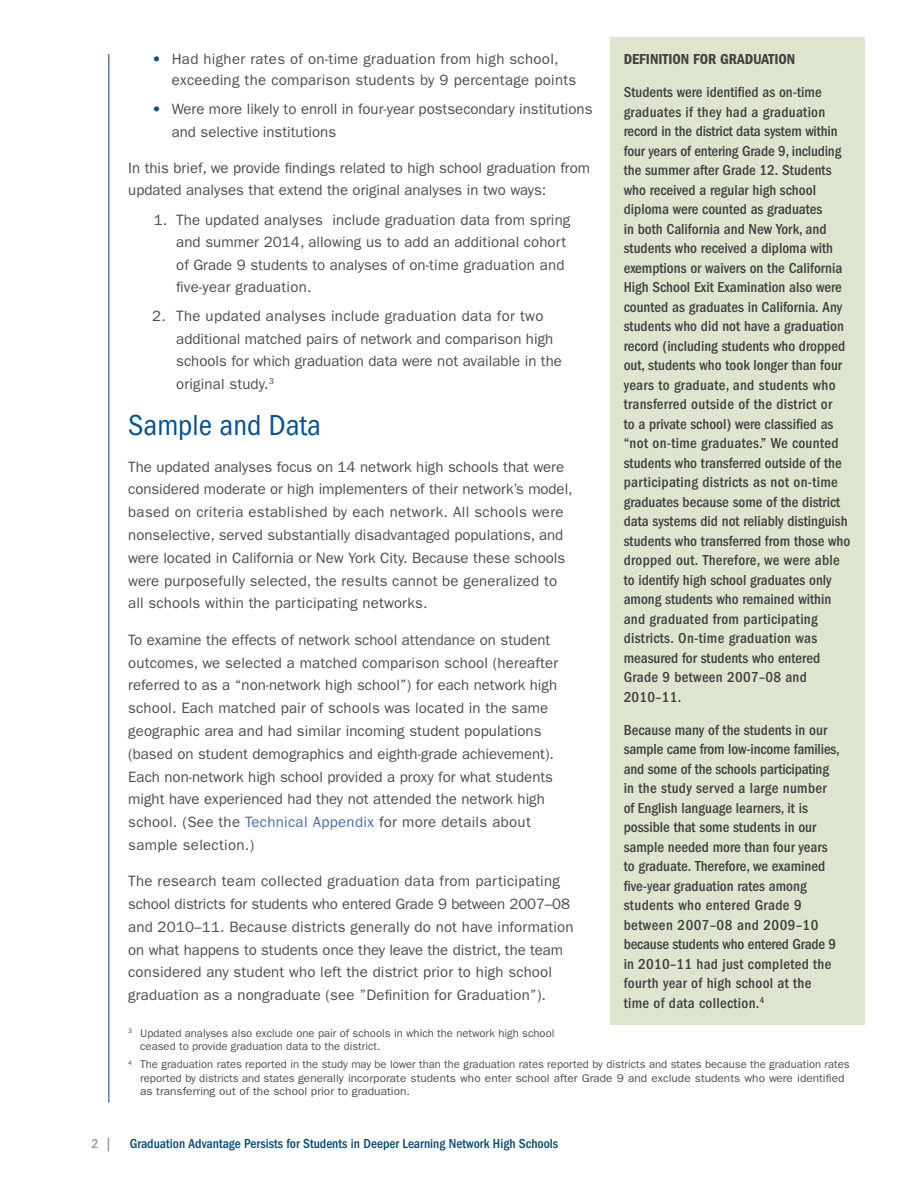
<style>
.page{position:relative;width:918px;height:1188px;background:#fff}
.page>*{position:absolute;margin:0;border:0;box-sizing:border-box;transform-origin:0 0}
.t1{font:condensed 30px "ITC Franklin Gothic Std";color:#005295}
.t2{font:15px/22.8px "ITC Franklin Gothic Std";color:#4d4d4f}
.t3{font:500 condensed 15px/19.5px "ITC Franklin Gothic Std";color:#414042}
.t4{font:15px/21px "ITC Franklin Gothic Std";letter-spacing:.02em;color:#4d4d4f}
.t5{font:15px "ITC Franklin Gothic Std Dm Cd";color:#414042}
.t6{font:500 condensed 13.5px "ITC Franklin Gothic Std";color:#004774}
.t7{font:500 condensed 13.5px "ITC Franklin Gothic Std";color:#939598}
.t8{font:11.25px/13.5px "ITC Franklin Gothic Std";color:#4d4d4f}
.s1{font-family:"ITC Franklin Gothic Std Hvy";color:#005295}
.s2{color:#456da9}
</style>
<div class="page">
<div style="left:610px;top:38px;width:255px;height:987px;background:#dde5cf"></div>
<hr style="left:108px;top:54px;width:2px;height:1048px;background:#5f7ea4">
<p class="t4" style="left:172px;top:49px;width:406px;text-indent:-20px"><span class="s1">•</span> Had higher rates of on-time graduation from high school, exceeding the comparison students by 9 percentage points</p>
<p class="t2" style="left:172px;top:98px;width:422px;text-indent:-20px"><span class="s1">•</span> Were more likely to enroll in four-year postsecondary institutions and selective institutions</p>
<p class="t2" style="left:128px;top:157px;width:463px">In this brief, we provide findings related to high school graduation from updated analyses that extend the original analyses in two ways:</p>
<p class="t2" style="left:176px;top:208px;width:396px;text-indent:-22px">1. The updated analyses include graduation data from spring and summer 2014, allowing us to add an additional cohort of Grade 9 students to analyses of on-time graduation and five-year graduation.</p>
<p class="t2" style="left:176px;top:305px;width:387px;text-indent:-24px">2. The updated analyses include graduation data for two additional matched pairs of network and comparison high schools for which graduation data were not available in the original study.<sup>3</sup></p>
<h2 class="t1" style="left:128px;top:409px;width:194px">Sample and Data</h2>
<p class="t2" style="left:128px;top:455px;width:446px">The updated analyses focus on 14 network high schools that were considered moderate or high implementers of their network’s model, based on criteria established by each network. All schools were nonselective, served substantially disadvantaged populations, and were located in California or New York City. Because these schools were purposefully selected, the results cannot be generalized to all schools within the participating networks.</p>
<p class="t2" style="left:128px;top:628px;width:431px">To examine the effects of network school attendance on student outcomes, we selected a matched comparison school (hereafter referred to as a “non-network high school”) for each network high school. Each matched pair of schools was located in the same geographic area and had similar incoming student populations (based on student demographics and eighth-grade achievement).<br>Each non-network high school provided a proxy for what students might have experienced had they not attended the network high school. (See the <span class="s2">Technical Appendix</span> for more details about sample selection.)</p>
<p class="t2" style="left:128px;top:870px;width:447px">The research team collected graduation data from participating school districts for students who entered Grade 9 between 2007–08 and 2010–11. Because districts generally do not have information on what happens to students once they leave the district, the team considered any student who left the district prior to high school graduation as a nongraduate (see ”Definition for Graduation”).</p>
<p class="t8" style="left:140px;top:1026px;width:416px;text-indent:-12px"><sup>3</sup> Updated analyses also exclude one pair of schools in which the network high school ceased to provide graduation data to the district.</p>
<h3 class="t5" style="left:624px;top:51px;width:173px">DEFINITION FOR GRADUATION</h3>
<p class="t3" style="left:624px;top:82px;width:228px">Students were identified as on-time graduates if they had a graduation record in the district data system within four years of entering Grade 9, including the summer after Grade 12. Students who received a regular high school diploma were counted as graduates<br>in both California and New York, and students who received a diploma with exemptions or waivers on the California High School Exit Examination also were counted as graduates in California. Any students who did not have a graduation record (including students who dropped out, students who took longer than four years to graduate, and students who transferred outside of the district or<br>to a private school) were classified as “not on-time graduates.” We counted students who transferred outside of the participating districts as not on-time graduates because some of the district data systems did not reliably distinguish students who transferred from those who dropped out. Therefore, we were able to identify high school graduates only among students who remained within and graduated from participating districts. On-time graduation was measured for students who entered Grade 9 between 2007–08 and 2010–11.</p>
<p class="t3" style="left:624px;top:720px;width:218px">Because many of the students in our sample came from low-income families, and some of the schools participating in the study served a large number of English language learners, it is possible that some students in our sample needed more than four years to graduate. Therefore, we examined five-year graduation rates among students who entered Grade 9 between 2007–08 and 2009–10 because students who entered Grade 9 in 2010–11 had just completed the fourth year of high school at the time of data collection.<sup>4</sup></p>
<p class="t8" style="left:140px;top:1058px;width:711px;text-indent:-12px"><sup>4</sup> The graduation rates reported in the study may be lower than the graduation rates reported by districts and states because the graduation rates reported by districts and states generally incorporate students who enter school after Grade 9 and exclude students who were identified as transferring out of the school prior to graduation.</p>
<p class="t7" style="left:91px;top:1135px;width:22px">2 |</p>
<p class="t6" style="left:130px;top:1135px;width:430px">Graduation Advantage Persists for Students in Deeper Learning Network High Schools</p>
</div>
